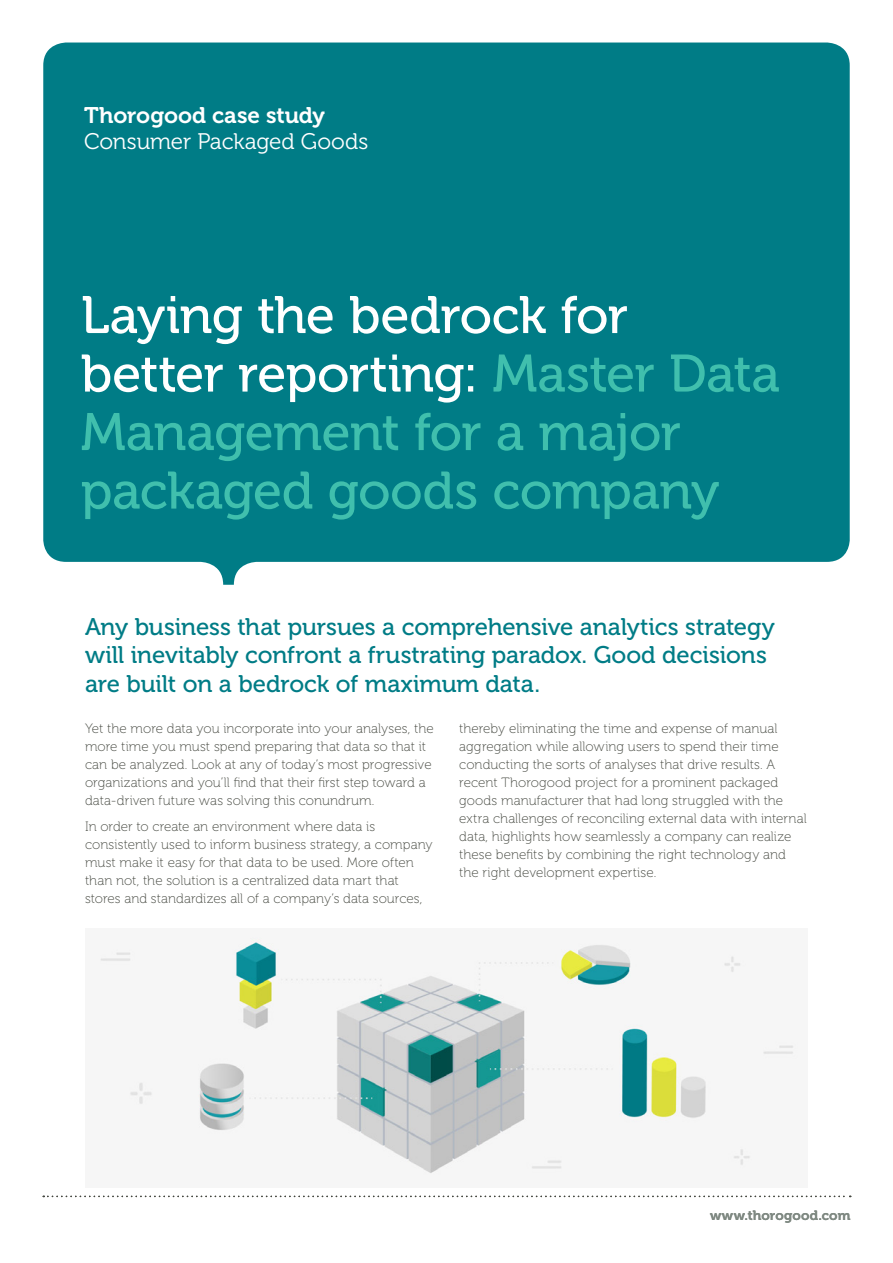
<style>
.page{position:relative;width:893px;height:1263px;background:#fff}
.page>*{position:absolute;margin:0;border:0;box-sizing:border-box;transform-origin:0 0}
.t1{font:52.5px/58.5px "Museo 500";letter-spacing:-.015em;color:#40bfad}
.Standfirst{font:24px/28.5px "Museo 500";letter-spacing:-.005em;color:#007c86}
.t2{font:22.5px/25.5px "Museo 300";letter-spacing:-.005em;color:#fff}
.Body_Copy{font:13.5px/18px "Museo 100";letter-spacing:.005em;color:#43463e}
.Body_Copy-2{font:13.5px "Museo 700";letter-spacing:.01em;color:#7f8982}
.s1{font-family:"Museo 700"}
.s2{color:#fff}
</style>
<div class="page">
<div style="left:43px;top:43px;width:807px;height:542px;background:#007c86"></div>
<svg style="left:43px;top:1196px;width:808px;height:1px"></svg>
<img style="left:100px;top:937px;width:696px;height:237px">
<p class="t2" style="left:84px;top:103px;width:286px"><span class="s1">Thorogood case study<br></span>Consumer Packaged Goods</p>
<p class="t1" style="left:81px;top:287px;width:701px"><span class="s2">Laying the bedrock for better reporting:</span> Master Data<br>Management for a major packaged goods company</p>
<p class="Standfirst" style="left:85px;top:612px;width:691px">Any business that pursues a comprehensive analytics strategy will inevitably confront a frustrating paradox. Good decisions are built on a bedrock of maximum data.</p>
<p class="Body_Copy" style="left:85px;top:720px;width:350px">Yet the more data you incorporate into your analyses, the more time you must spend preparing that data so that it can be analyzed. Look at any of today’s most progressive organizations and you’ll find that their first step toward a data-driven future was solving this conundrum.</p>
<p class="Body_Copy" style="left:85px;top:818px;width:349px">In order to create an environment where data is consistently used to inform business strategy, a company must make it easy for that data to be used. More often than not, the solution is a centralized data mart that stores and standardizes all of a company’s data sources,</p>
<p class="Body_Copy" style="left:459px;top:720px;width:349px">thereby eliminating the time and expense of manual aggregation while allowing users to spend their time conducting the sorts of analyses that drive results. A recent Thorogood project for a prominent packaged goods manufacturer that had long struggled with the extra challenges of reconciling external data with internal data, highlights how seamlessly a company can realize these benefits by combining the right technology and the right development expertise.</p>
<p class="Body_Copy-2" style="left:710px;top:1208px;width:142px">www.thorogood.com</p>
</div>
